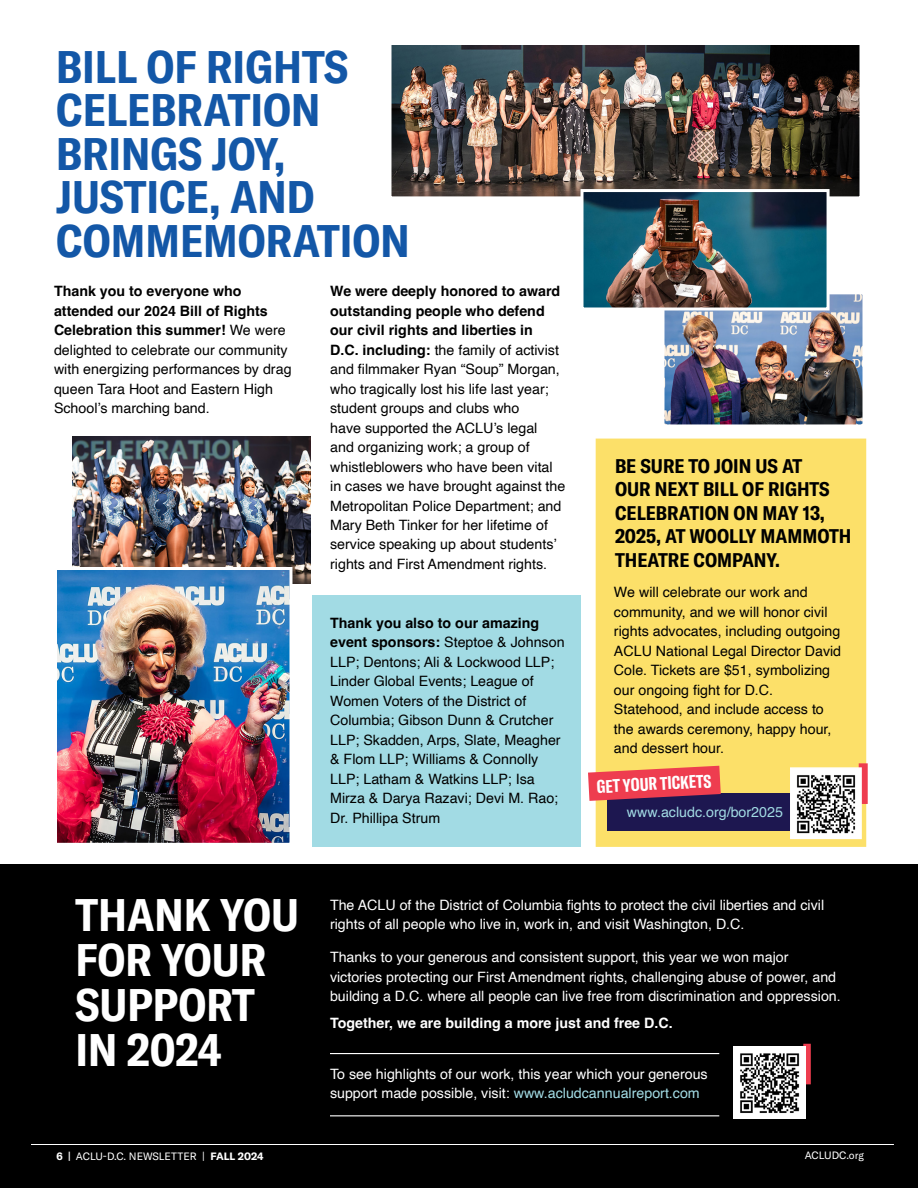
<style>
.page{position:relative;width:918px;height:1188px;background:#fff}
.page>*{position:absolute;margin:0;border:0;box-sizing:border-box;transform-origin:0 0}
.Red_Header{font:700 condensed 45px/43.5px "GT America";color:#1357a7}
.Red_Header-2{font:700 condensed 45px/45px "GT America";color:#fff}
.Box_Subtitle_-_blue{font:700 condensed 19.5px/23.4px "GT America";color:#000}
.text{font:700 extra-condensed 18px "GT America";color:#fff}
.text-2{font:14.25px/19.5px "Helvetica";color:#000}
.text-3{font:14.25px/19.5px "Helvetica";color:#fff}
.text-4{font:700 14.25px "Helvetica";color:#fff}
.text-5{font:14.25px "Helvetica";color:#a2dbe4}
.t1{font:10.5px "GT America";color:#fff}
.s1{font-weight:700}
.s2{color:#a2dbe4}
</style>
<div class="page">
<img style="left:666px;top:295px;width:196px;height:128px">
<div style="left:662px;top:291px;width:204px;height:136px;border:3px solid #fff"></div>
<div style="left:596px;top:439px;width:270px;height:408px;background:#fce069"></div>
<div style="left:608px;top:793px;width:242px;height:38px;background:#1d1750"></div>
<div style="left:859px;top:763px;width:9px;height:41px;background:#ee3d4f"></div>
<img style="left:72px;top:437px;width:238px;height:147px">
<img style="left:392px;top:46px;width:466px;height:149px">
<div style="left:388px;top:42px;width:474px;height:157px;border:3px solid #fff"></div>
<img style="left:58px;top:571px;width:230px;height:271px">
<div style="left:54px;top:567px;width:238px;height:279px;border:3px solid #fff"></div>
<div style="left:312px;top:596px;width:268px;height:251px;background:#a2dbe4"></div>
<div style="left:0;top:864px;width:918px;height:324px;background:#000"></div>
<hr style="left:330px;top:1053px;width:389px;height:1px;background:#fff">
<hr style="left:330px;top:1115px;width:389px;height:1px;background:#fff">
<img style="left:584px;top:193px;width:242px;height:113px">
<div style="left:580px;top:189px;width:250px;height:121px;border:3px solid #fff"></div>
<svg style="left:790px;top:767px;width:72px;height:72px"></svg>
<svg style="left:588px;top:766px;width:133px;height:35px"></svg>
<svg style="left:803px;top:1044px;width:8px;height:40px"></svg>
<img style="left:733px;top:1047px;width:72px;height:72px">
<img style="left:791px;top:768px;width:71px;height:71px">
<hr style="left:31px;top:1144px;width:863px;height:1px;background:#fff">
<p class="Red_Header" style="left:56px;top:45px;width:355px">BILL OF RIGHTS<br>CELEBRATION<br>BRINGS JOY,<br>JUSTICE, AND<br>COMMEMORATION</p>
<p class="text-2" style="left:54px;top:282px;width:239px"><span class="s1">Thank you to everyone who attended our 2024 Bill of Rights<br>Celebration this summer!</span> We were delighted to celebrate our community with energizing performances by drag queen Tara Hoot and Eastern High<br>School’s marching band.</p>
<p class="text-2" style="left:330px;top:282px;width:237px"><span class="s1">We were deeply honored to award outstanding people who defend our civil rights and liberties in<br>D.C. including:</span> the family of activist and filmmaker Ryan “Soup” Morgan, who tragically lost his life last year; student groups and clubs who<br>have supported the ACLU’s legal<br>and organizing work; a group of whistleblowers who have been vital in cases we have brought against the Metropolitan Police Department; and Mary Beth Tinker for her lifetime of service speaking up about students’ rights and First Amendment rights.</p>
<p class="text-2" style="left:330px;top:613px;width:236px"><span class="s1">Thank you also to our amazing event sponsors:</span> Steptoe &amp; Johnson<br>LLP; Dentons; Ali &amp; Lockwood LLP;<br>Linder Global Events; League of<br>Women Voters of the District of<br>Columbia; Gibson Dunn &amp; Crutcher<br>LLP; Skadden, Arps, Slate, Meagher &amp; Flom LLP; Williams &amp; Connolly<br>LLP; Latham &amp; Watkins LLP; Isa<br>Mirza &amp; Darya Razavi; Devi M. Rao;<br>Dr. Phillipa Strum</p>
<p class="Box_Subtitle_-_blue" style="left:615px;top:454px;width:238px">BE SURE TO JOIN US AT<br>OUR NEXT BILL OF RIGHTS<br>CELEBRATION ON MAY 13,<br>2025, AT WOOLLY MAMMOTH<br>THEATRE COMPANY.</p>
<p class="text-2" style="left:614px;top:583px;width:229px">We will celebrate our work and community, and we will honor civil rights advocates, including outgoing<br>ACLU National Legal Director David<br>Cole. Tickets are $51, symbolizing our ongoing fight for D.C.<br>Statehood, and include access to the awards ceremony, happy hour, and dessert hour.</p>
<p class="text" style="left:596px;top:776px;width:116px;rotate:-3deg">GET YOUR TICKETS</p>
<p class="text-5" style="left:627px;top:801px;width:158px">www.acludc.org/bor2025</p>
<p class="Red_Header-2" style="left:76px;top:893px;width:225px">THANK YOU<br>FOR YOUR<br>SUPPORT<br>IN 2024</p>
<p class="text-3" style="left:330px;top:896px;width:496px">The ACLU of the District of Columbia fights to protect the civil liberties and civil rights of all people who live in, work in, and visit Washington, D.C.</p>
<p class="text-3" style="left:330px;top:948px;width:512px">Thanks to your generous and consistent support, this year we won major victories protecting our First Amendment rights, challenging abuse of power, and building a D.C. where all people can live free from discrimination and oppression.</p>
<p class="text-4" style="left:330px;top:1014px;width:344px">Together, we are building a more just and free D.C.</p>
<p class="text-3" style="left:330px;top:1065px;width:379px">To see highlights of our work, this year which your generous support made possible, visit: <span class="s2">www.acludcannualreport.com</span></p>
<p class="t1" style="left:57px;top:1151px;width:208px"><span class="s1">6 |</span> ACLU-D.C. NEWSLETTER | <span class="s1">FALL 2024</span></p>
<p class="t1" style="left:805px;top:1149px;width:61px">ACLUDC.org</p>
</div>
